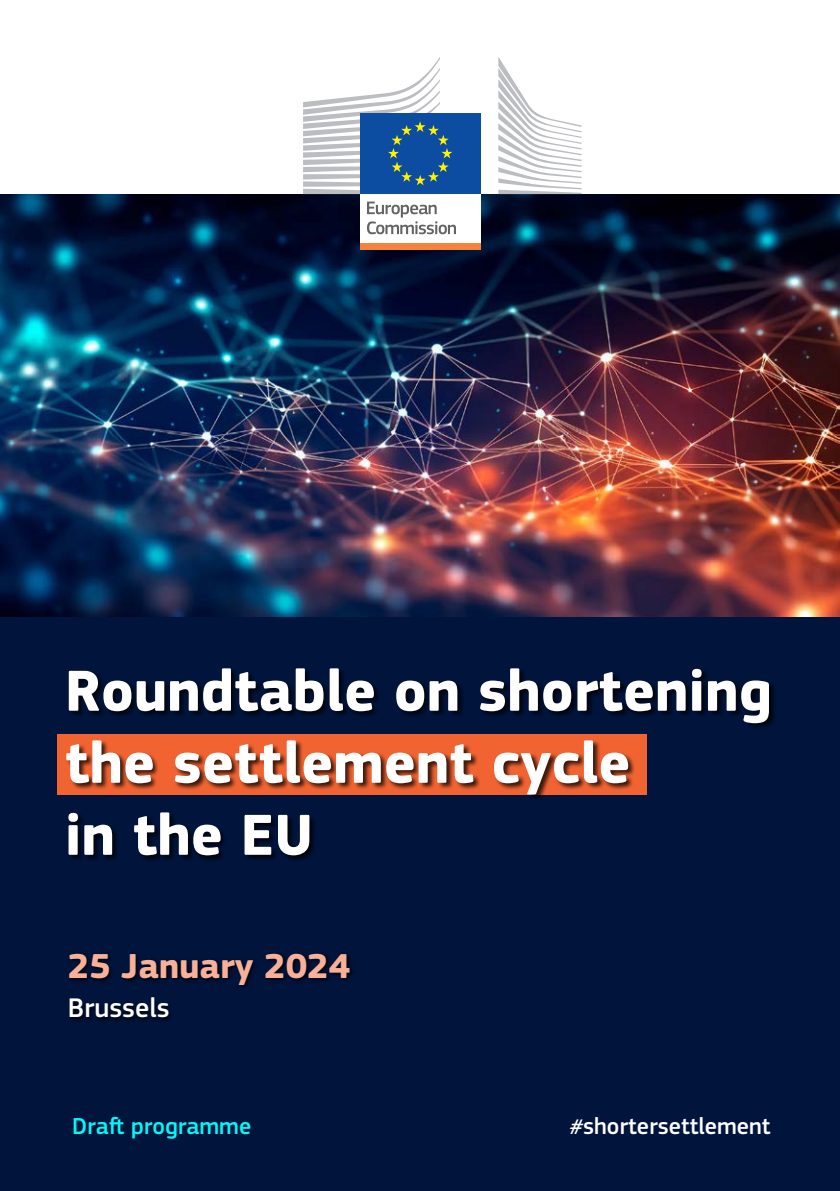
<style>
.page{position:relative;width:840px;height:1191px;background:#fff}
.page>*{position:absolute;margin:0;border:0;box-sizing:border-box;transform-origin:0 0}
.t1{font:700 60px/72px "EC Square Sans Pro";color:#fff}
.t2{font:700 36px "EC Square Sans Pro";color:#f8b198}
.t3{font:500 28px "EC Square Sans Pro";color:#fff}
.t4{font:500 24px "EC Square Sans Pro";color:#fff}
.t5{font:500 24px "EC Square Sans Pro";color:#00fafa}
.s1{font-style:italic;font-size:22px}
</style>
<div class="page">
<img style="left:0;top:194px;width:839px;height:423px">
<div style="left:0;top:617px;width:839px;height:574px;background:#00143c"></div>
<div style="left:360px;top:192px;width:119px;height:51px;background:#fff"></div>
<svg style="left:367px;top:202px;width:88px;height:32px"></svg>
<svg style="left:498px;top:57px;width:83px;height:137px"></svg>
<div style="left:360px;top:114px;width:119px;height:80px;background:#0d4da1"></div>
<svg style="left:303px;top:57px;width:149px;height:137px"></svg>
<div style="left:360px;top:243px;width:119px;height:7px;background:#f5833c"></div>
<div style="left:68px;top:950px;width:287px;height:73px;background:#000;opacity:.75"></div>
<div style="left:66px;top:668px;width:709px;height:194px;background:#000;opacity:.75"></div>
<p class="t1" style="left:65px;top:657px;width:708px">Roundtable on shortening the settlement cycle<br>in the EU</p>
<p class="t2" style="left:68px;top:944px;width:284px">25 January 2024</p>
<p class="t3" style="left:68px;top:991px;width:103px">Brussels</p>
<p class="t5" style="left:72px;top:1112px;width:181px">Draft programme</p>
<p class="t4" style="left:570px;top:1112px;width:201px"><span class="s1">#</span>shortersettlement</p>
</div>
